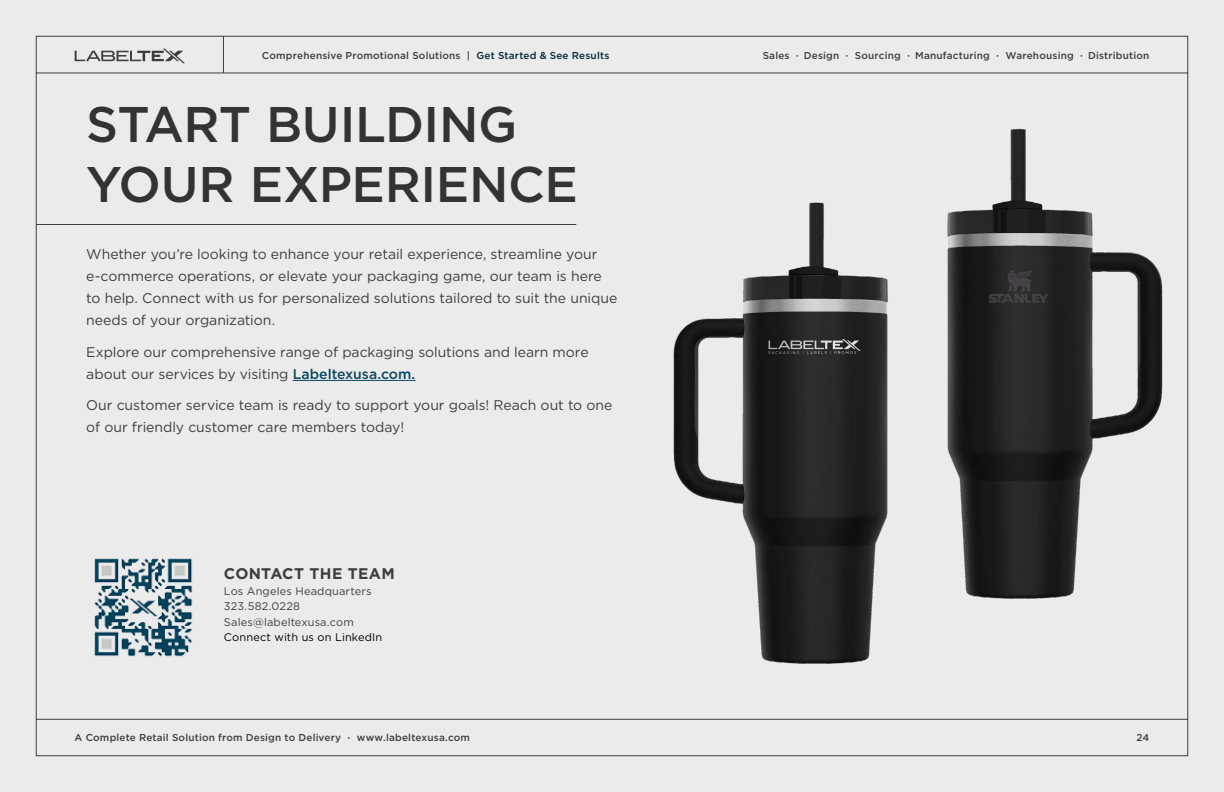
<style>
.page{position:relative;width:1224px;height:792px;background:#ebebeb}
.page>*{position:absolute;margin:0;border:0;box-sizing:border-box;transform-origin:0 0}
.t1{font:500 50px/60px "Gotham HTF";letter-spacing:-.01em;color:#333331}
.t2{font:700 15.4px "Gotham";letter-spacing:.015em;color:#3e3e3e}
.t3{font:14px/22px "Gotham HTF";letter-spacing:-.005em;color:#3e3e3e}
.t4{font:11px/15.4px "Gotham";letter-spacing:.015em;color:#3e3e3e}
.t5{font:11px "Gotham";letter-spacing:.015em;color:#000}
.t6{font:500 10px "Gotham HTF";letter-spacing:.02em;color:#3e3e3e}
.t7{font:500 10px "Gotham HTF";letter-spacing:.02em;color:#002938}
.s1{color:#3e3e3e}
.s2{font-size:6px}
.s3{font-weight:500;color:#084761}
</style>
<div class="page">
<svg style="left:36px;top:36px;width:1152px;height:37px"></svg>
<hr style="left:223px;top:36px;width:1px;height:37px;background:#3e3e3e">
<div style="left:36px;top:719px;width:1152px;height:37px;border:1px solid #3e3e3e"></div>
<hr style="left:36px;top:73px;width:1px;height:646px;background:#3e3e3e">
<hr style="left:1188px;top:73px;width:1px;height:646px;background:#3e3e3e">
<img style="left:947px;top:116px;width:241px;height:495px">
<img style="left:673px;top:202px;width:215px;height:462px">
<hr style="left:293px;top:380px;width:122px;height:1px;background:#084761">
<hr style="left:36px;top:224px;width:540px;height:1px;background:#3e3e3e">
<img style="left:94px;top:558px;width:99px;height:99px">
<p class="t7" style="left:467px;top:50px;width:144px"><span class="s1">|</span> Get Started &amp; See Results</p>
<p class="t6" style="left:262px;top:50px;width:200px">Comprehensive Promotional Solutions</p>
<p class="t6" style="left:763px;top:50px;width:388px">Sales <span class="s2">•</span> Design <span class="s2">•</span> Sourcing <span class="s2">•</span> Manufacturing <span class="s2">•</span> Warehousing <span class="s2">•</span> Distribution</p>
<h1 class="t1" style="left:86px;top:93px;width:493px">START BUILDING<br>YOUR EXPERIENCE</h1>
<p class="t3" style="left:86px;top:243px;width:533px">Whether you’re looking to enhance your retail experience, streamline your e-commerce operations, or elevate your packaging game, our team is here to help. Connect with us for personalized solutions tailored to suit the unique needs of your organization.</p>
<p class="t3" style="left:86px;top:340px;width:504px">Explore our comprehensive range of packaging solutions and learn more about our services by visiting <span class="s3">Labeltexusa.com.</span></p>
<p class="t3" style="left:86px;top:394px;width:528px">Our customer service team is ready to support your goals! Reach out to one of our friendly customer care members today!</p>
<p class="t2" style="left:224px;top:564px;width:172px">CONTACT THE TEAM</p>
<p class="t4" style="left:224px;top:583px;width:149px">Los Angeles Headquarters<br>323.582.0228<br>Sales@labeltexusa.com</p>
<p class="t5" style="left:224px;top:630px;width:160px">Connect with us on LinkedIn</p>
<p class="t6" style="left:75px;top:732px;width:397px">A Complete Retail Solution from Design to Delivery <span class="s2">•</span> www.labeltexusa.com</p>
<p class="t6" style="left:1136px;top:732px;width:14px">24</p>
</div>
